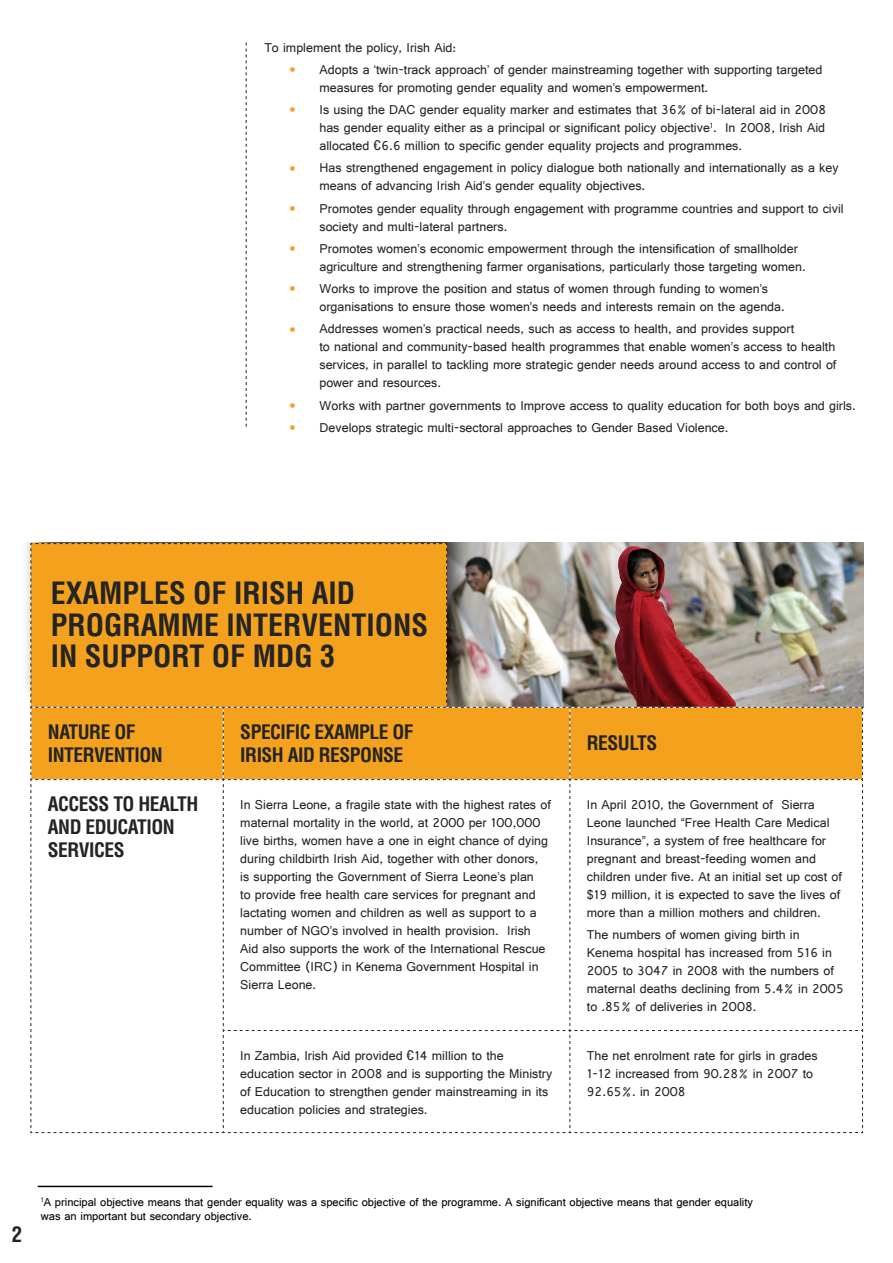
<style>
.page{position:relative;width:893px;height:1263px;background:#fff}
.page>*{position:absolute;margin:0;border:0;box-sizing:border-box;transform-origin:0 0}
.t1{font:700 condensed 30px/31.5px "Helvetica LT Std";color:#242424}
.t2{font:700 condensed 21px "Helvetica LT Std";color:#242424}
.t3{font:700 condensed 19.5px/23.4px "Helvetica LT Std";letter-spacing:-.025em;color:#242424}
.t4{font:13.5px/18px "Gautami";color:#242424}
.t5{font:12px/14.4px "Gautami";color:#000}
.s1{font-family:"Knockout HTF49 Liteweight";font-size:19.5px;color:#f4a11e}
</style>
<div class="page">
<div style="left:20px;top:512px;width:454px;height:202px;background:#000;opacity:.73"></div>
<svg style="left:30px;top:543px;width:833px;height:590px"></svg>
<div style="left:0;top:457px;width:893px;height:85px;background:#fff"></div>
<svg style="left:246px;top:43px;width:1px;height:384px"></svg>
<hr style="left:38px;top:1186px;width:175px;height:1px;background:#000">
<p class="t4" style="left:264px;top:38px;width:193px">To implement the policy, Irish Aid:</p>
<p class="t4" style="left:319px;top:60px;width:504px;text-indent:-30px"><span class="s1">•</span> Adopts a ‘twin-track approach’ of gender mainstreaming together with supporting targeted measures for promoting gender equality and women’s empowerment.</p>
<p class="t4" style="left:319px;top:101px;width:508px;text-align:justify;text-indent:-30px"><span class="s1">•</span> Is using the DAC gender equality marker and estimates that 36% of bi-lateral aid in 2008 has gender equality either as a principal or significant policy objective<sup>1</sup>. In 2008, Irish Aid allocated €6.6 million to specific gender equality projects and programmes.</p>
<p class="t4" style="left:319px;top:159px;width:521px;text-indent:-30px"><span class="s1">•</span> Has strengthened engagement in policy dialogue both nationally and internationally as a key means of advancing Irish Aid’s gender equality objectives.</p>
<p class="t4" style="left:319px;top:199px;width:526px;text-indent:-30px"><span class="s1">•</span> Promotes gender equality through engagement with programme countries and support to civil society and multi-lateral partners.</p>
<p class="t4" style="left:319px;top:239px;width:488px;text-indent:-30px"><span class="s1">•</span> Promotes women’s economic empowerment through the intensification of smallholder agriculture and strengthening farmer organisations, particularly those targeting women.</p>
<p class="t4" style="left:319px;top:280px;width:467px;text-indent:-30px"><span class="s1">•</span> Works to improve the position and status of women through funding to women’s organisations to ensure those women’s needs and interests remain on the agenda.</p>
<p class="t4" style="left:319px;top:320px;width:518px;text-indent:-30px"><span class="s1">•</span> Addresses women’s practical needs, such as access to health, and provides support<br>to national and community-based health programmes that enable women’s access to health services, in parallel to tackling more strategic gender needs around access to and control of power and resources.</p>
<p class="t4" style="left:290px;top:396px;width:567px"><span class="s1">•</span> Works with partner governments to Improve access to quality education for both boys and girls.</p>
<p class="t4" style="left:290px;top:418px;width:440px"><span class="s1">•</span> Develops strategic multi-sectoral approaches to Gender Based Violence.</p>
<h1 class="t1" style="left:51px;top:577px;width:376px">EXAMPLES OF IRISH AID<br>PROGRAMME INTERVENTIONS<br>IN SUPPORT OF MDG 3</h1>
<h3 class="t3" style="left:48px;top:720px;width:116px">NATURE OF<br>INTERVENTION</h3>
<h3 class="t3" style="left:240px;top:720px;width:175px">SPECIFIC EXAMPLE OF<br>IRISH AID RESPONSE</h3>
<h3 class="t3" style="left:587px;top:731px;width:70px">RESULTS</h3>
<h3 class="t3" style="left:48px;top:792px;width:152px">ACCESS TO HEALTH<br>AND EDUCATION<br>SERVICES</h3>
<p class="t4" style="left:240px;top:795px;width:312px">In Sierra Leone, a fragile state with the highest rates of maternal mortality in the world, at 2000 per 100,000 live births, women have a one in eight chance of dying during childbirth Irish Aid, together with other donors, is supporting the Government of Sierra Leone’s plan<br>to provide free health care services for pregnant and lactating women and children as well as support to a number of NGO’s involved in health provision. Irish Aid also supports the work of the International Rescue Committee (IRC) in Kenema Government Hospital in Sierra Leone.</p>
<p class="t4" style="left:587px;top:795px;width:257px">In April 2010, the Government of Sierra Leone launched “Free Health Care Medical Insurance”, a system of free healthcare for pregnant and breast-feeding women and children under five. At an initial set up cost of $19 million, it is expected to save the lives of more than a million mothers and children.</p>
<p class="t4" style="left:587px;top:926px;width:258px">The numbers of women giving birth in Kenema hospital has increased from 516 in 2005 to 3047 in 2008 with the numbers of maternal deaths declining from 5.4% in 2005 to .85% of deliveries in 2008.</p>
<p class="t4" style="left:240px;top:1046px;width:313px">In Zambia, Irish Aid provided €14 million to the education sector in 2008 and is supporting the Ministry of Education to strengthen gender mainstreaming in its education policies and strategies.</p>
<p class="t4" style="left:587px;top:1046px;width:232px">The net enrolment rate for girls in grades<br>1-12 increased from 90.28% in 2007 to<br>92.65%. in 2008</p>
<h2 class="t2" style="left:12px;top:1221px;width:12px">2</h2>
<p class="t5" style="left:41px;top:1194px;width:714px"><sup>1</sup>A principal objective means that gender equality was a specific objective of the programme. A significant objective means that gender equality was an important but secondary objective.</p>
</div>
